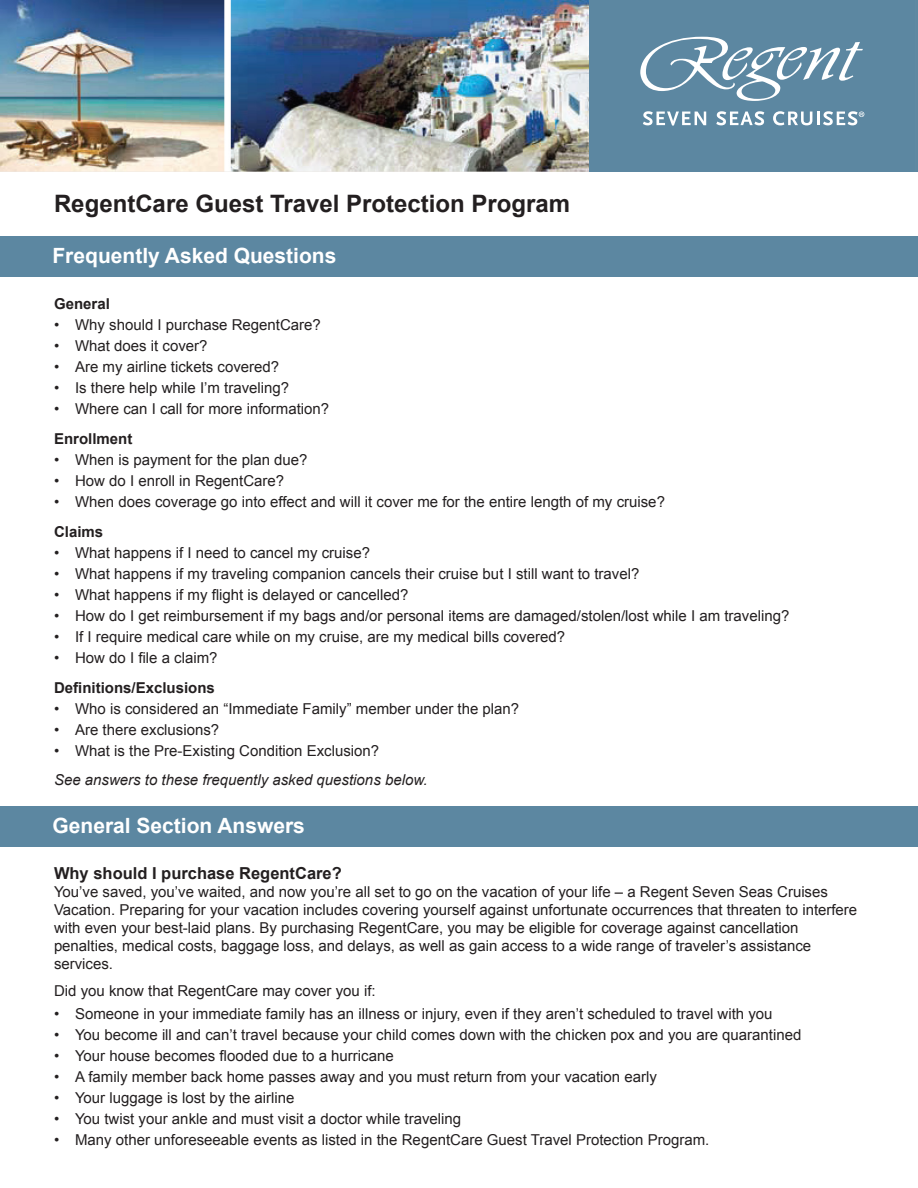
<style>
.page{position:relative;width:918px;height:1188px;background:#fff}
.page>*{position:absolute;margin:0;border:0;box-sizing:border-box;transform-origin:0 0}
.t1{font:700 24px "Arial";color:#231f20}
.t2{font:700 21px "Arial";color:#fff}
.t3{font:700 16.5px "Arial";color:#231f20}
.t4{font:15px/18px "Arial";color:#231f20}
.t5{font:italic 15px "Arial";color:#231f20}
.t6{font:700 15px "Arial";color:#231f20}
</style>
<div class="page">
<img style="left:0;top:0;width:918px;height:171px">
<div style="left:0;top:236px;width:918px;height:40px;background:#5c87a1"></div>
<div style="left:0;top:806px;width:918px;height:40px;background:#5c87a1"></div>
<div style="left:590px;top:0;width:325px;height:171px;background:#5c87a1"></div>
<svg style="left:640px;top:37px;width:223px;height:64px"></svg>
<svg style="left:643px;top:111px;width:63px;height:15px"></svg>
<svg style="left:716px;top:111px;width:48px;height:14px"></svg>
<svg style="left:773px;top:111px;width:91px;height:14px"></svg>
<p class="t1" style="left:54px;top:187px;width:518px">RegentCare Guest Travel Protection Program</p>
<p class="t2" style="left:52px;top:242px;width:285px">Frequently Asked Questions</p>
<p class="t6" style="left:54px;top:294px;width:57px">General</p>
<p class="t4" style="left:54px;top:316px;width:268px">• Why should I purchase RegentCare?</p>
<p class="t4" style="left:54px;top:337px;width:155px">• What does it cover?</p>
<p class="t4" style="left:54px;top:358px;width:227px">• Are my airline tickets covered?</p>
<p class="t4" style="left:54px;top:379px;width:237px">• Is there help while I’m traveling?</p>
<p class="t4" style="left:54px;top:400px;width:277px">• Where can I call for more information?</p>
<p class="t6" style="left:54px;top:429px;width:80px">Enrollment</p>
<p class="t4" style="left:54px;top:451px;width:255px">• When is payment for the plan due?</p>
<p class="t4" style="left:54px;top:472px;width:232px">• How do I enroll in RegentCare?</p>
<p class="t4" style="left:54px;top:493px;width:613px">• When does coverage go into effect and will it cover me for the entire length of my cruise?</p>
<p class="t6" style="left:54px;top:522px;width:51px">Claims</p>
<p class="t4" style="left:54px;top:544px;width:318px">• What happens if I need to cancel my cruise?</p>
<p class="t4" style="left:54px;top:565px;width:587px">• What happens if my traveling companion cancels their cruise but I still want to travel?</p>
<p class="t4" style="left:54px;top:586px;width:356px">• What happens if my flight is delayed or cancelled?</p>
<p class="t4" style="left:54px;top:607px;width:737px">• How do I get reimbursement if my bags and/or personal items are damaged/stolen/lost while I am traveling?</p>
<p class="t4" style="left:54px;top:628px;width:513px">• If I require medical care while on my cruise, are my medical bills covered?</p>
<p class="t4" style="left:54px;top:649px;width:165px">• How do I file a claim?</p>
<p class="t6" style="left:54px;top:678px;width:162px">Definitions/Exclusions</p>
<p class="t4" style="left:54px;top:700px;width:467px">• Who is considered an “Immediate Family” member under the plan?</p>
<p class="t4" style="left:54px;top:721px;width:167px">• Are there exclusions?</p>
<p class="t4" style="left:54px;top:742px;width:327px">• What is the Pre-Existing Condition Exclusion?</p>
<p class="t5" style="left:54px;top:770px;width:375px">See answers to these frequently asked questions below.</p>
<p class="t2" style="left:52px;top:812px;width:254px">General Section Answers</p>
<p class="t3" style="left:54px;top:862px;width:289px">Why should I purchase RegentCare?</p>
<p class="t4" style="left:54px;top:883px;width:805px">You’ve saved, you’ve waited, and now you’re all set to go on the vacation of your life – a Regent Seven Seas Cruises Vacation. Preparing for your vacation includes covering yourself against unfortunate occurrences that threaten to interfere with even your best-laid plans. By purchasing RegentCare, you may be eligible for coverage against cancellation penalties, medical costs, baggage loss, and delays, as well as gain access to a wide range of traveler’s assistance services.</p>
<p class="t4" style="left:54px;top:982px;width:323px">Did you know that RegentCare may cover you if:</p>
<p class="t4" style="left:54px;top:1004px;width:720px">• Someone in your immediate family has an illness or injury, even if they aren’t scheduled to travel with you</p>
<p class="t4" style="left:54px;top:1025px;width:749px">• You become ill and can’t travel because your child comes down with the chicken pox and you are quarantined</p>
<p class="t4" style="left:54px;top:1046px;width:341px">• Your house becomes flooded due to a hurricane</p>
<p class="t4" style="left:54px;top:1067px;width:604px">• A family member back home passes away and you must return from your vacation early</p>
<p class="t4" style="left:54px;top:1088px;width:242px">• Your luggage is lost by the airline</p>
<p class="t4" style="left:54px;top:1109px;width:409px">• You twist your ankle and must visit a doctor while traveling</p>
<p class="t4" style="left:54px;top:1130px;width:657px">• Many other unforeseeable events as listed in the RegentCare Guest Travel Protection Program.</p>
</div>
